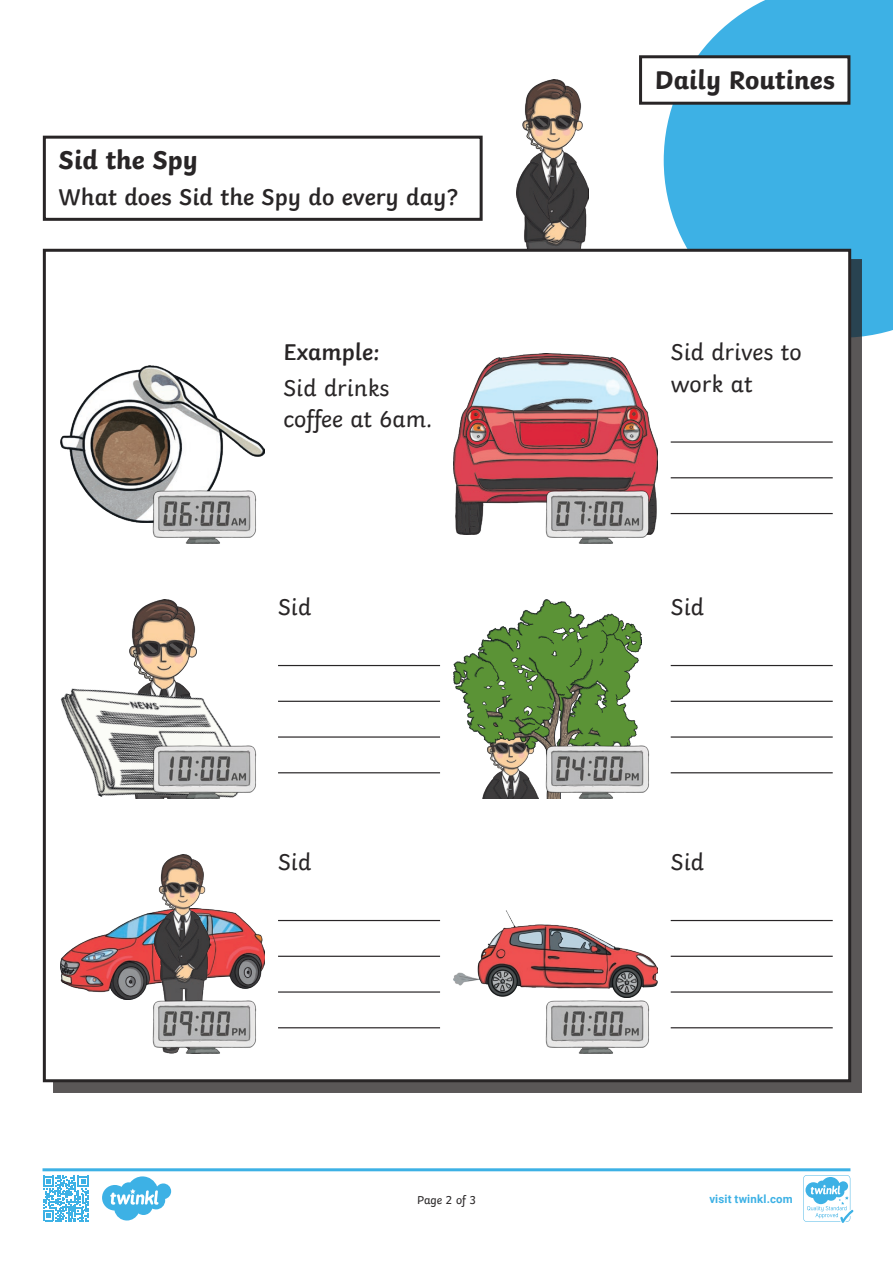
<style>
.page{position:relative;width:893px;height:1263px;background:#fff}
.page>*{position:absolute;margin:0;border:0;box-sizing:border-box;transform-origin:0 0}
.Heading_2{font:700 27px "Twinkl";color:#282526}
.Heading_4{font:600 24px "Twinkl";color:#282526}
.KS1_Body_Copy{font:24px/31.5px "Twinkl";color:#282526}
.Heading_4-2{font:24px/31.5px "Twinkl";color:#282526}
.t1{font:12px "Twinkl";letter-spacing:-.005em;color:#282526}
.t2{font:700 11.4px "Roboto";letter-spacing:.02em;color:#3db1e5}
</style>
<div class="page">
<svg style="left:664px;top:0;width:229px;height:337px;background:#4eb7e7"></svg>
<div style="left:43px;top:136px;width:440px;height:85px;border:3px solid #282526"></div>
<img style="left:517px;top:80px;width:71px;height:169px">
<div style="left:53px;top:259px;width:809px;height:834px;background:#231f20;opacity:.75"></div>
<div style="left:43px;top:249px;width:808px;height:833px;background:#fff;border:3px solid #282526"></div>
<div style="left:641px;top:57px;width:208px;height:46px;background:#fff"></div>
<div style="left:639px;top:55px;width:211px;height:50px;border:3px solid #282526"></div>
<img style="left:454px;top:353px;width:204px;height:181px">
<img style="left:454px;top:910px;width:204px;height:87px">
<img style="left:132px;top:599px;width:64px;height:43px">
<img style="left:61px;top:909px;width:204px;height:90px">
<img style="left:42px;top:642px;width:186px;height:210px">
<img style="left:61px;top:365px;width:204px;height:157px">
<img style="left:154px;top:854px;width:56px;height:140px">
<hr style="left:278px;top:665px;width:162px;height:1px;background:#282526">
<hr style="left:278px;top:701px;width:162px;height:1px;background:#282526">
<hr style="left:278px;top:736px;width:162px;height:2px;background:#282526">
<hr style="left:278px;top:772px;width:162px;height:1px;background:#282526">
<hr style="left:278px;top:920px;width:162px;height:1px;background:#282526">
<hr style="left:278px;top:956px;width:162px;height:1px;background:#282526">
<hr style="left:278px;top:991px;width:162px;height:2px;background:#282526">
<hr style="left:278px;top:1027px;width:162px;height:1px;background:#282526">
<hr style="left:671px;top:441px;width:162px;height:2px;background:#282526">
<hr style="left:671px;top:477px;width:162px;height:1px;background:#282526">
<hr style="left:671px;top:513px;width:162px;height:1px;background:#282526">
<hr style="left:671px;top:665px;width:162px;height:1px;background:#282526">
<hr style="left:671px;top:701px;width:162px;height:1px;background:#282526">
<hr style="left:671px;top:736px;width:162px;height:2px;background:#282526">
<hr style="left:671px;top:772px;width:162px;height:1px;background:#282526">
<hr style="left:671px;top:920px;width:162px;height:1px;background:#282526">
<hr style="left:671px;top:956px;width:162px;height:1px;background:#282526">
<hr style="left:671px;top:991px;width:162px;height:2px;background:#282526">
<hr style="left:671px;top:1027px;width:162px;height:1px;background:#282526">
<img style="left:143px;top:994px;width:122px;height:59px">
<img style="left:143px;top:739px;width:114px;height:59px">
<img style="left:143px;top:484px;width:122px;height:59px">
<img style="left:535px;top:994px;width:123px;height:59px">
<img style="left:535px;top:484px;width:123px;height:59px">
<img style="left:454px;top:599px;width:187px;height:199px">
<img style="left:535px;top:739px;width:115px;height:59px">
<svg style="left:43px;top:1168px;width:810px;height:55px"></svg>
<p class="Heading_2" style="left:655px;top:58px;width:181px">Daily Routines</p>
<p class="Heading_2" style="left:59px;top:138px;width:141px">Sid the Spy</p>
<p class="Heading_4" style="left:59px;top:178px;width:401px">What does Sid the Spy do every day?</p>
<p class="Heading_4" style="left:283px;top:333px;width:98px">Example:</p>
<p class="Heading_4-2" style="left:283px;top:370px;width:150px">Sid drinks coffee at 6am.</p>
<p class="KS1_Body_Copy" style="left:671px;top:334px;width:132px">Sid drives to work at</p>
<p class="KS1_Body_Copy" style="left:278px;top:589px;width:35px">Sid</p>
<p class="KS1_Body_Copy" style="left:671px;top:589px;width:35px">Sid</p>
<p class="KS1_Body_Copy" style="left:278px;top:844px;width:35px">Sid</p>
<p class="KS1_Body_Copy" style="left:671px;top:844px;width:35px">Sid</p>
<p class="t1" style="left:417px;top:1191px;width:60px">Page 2 of 3</p>
<p class="t2" style="left:709px;top:1191px;width:85px">visit twinkl.com</p>
</div>
